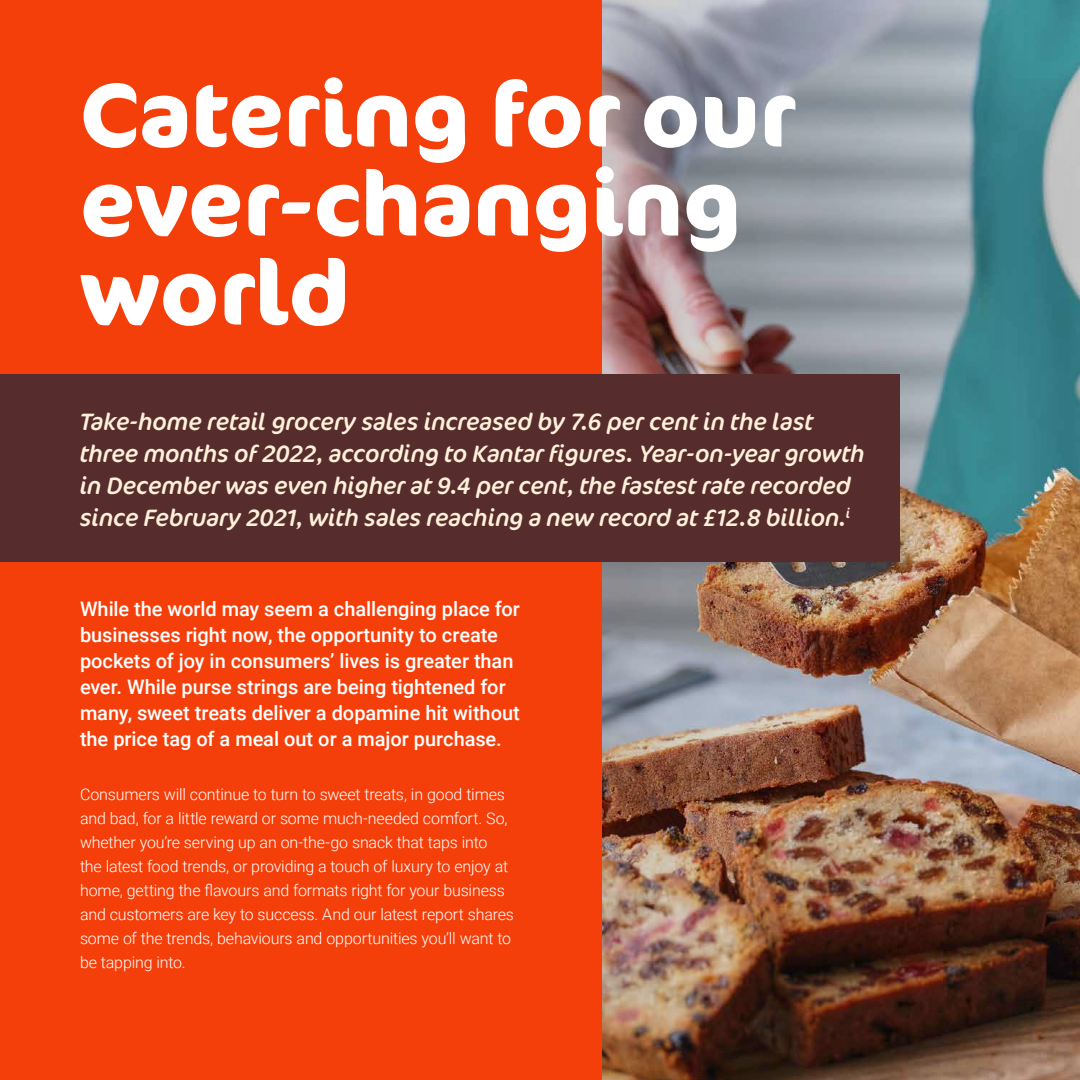
<style>
.page{position:relative;width:1080px;height:1080px;background:#fff}
.page>*{position:absolute;margin:0;border:0;box-sizing:border-box;transform-origin:0 0}
.t1{font:700 90px/89px "Cocon Pro";color:#fff}
.t2{font:italic 24px/32px "Cocon Pro";letter-spacing:-.005em;color:#fff0da}
.t3{font:500 20px/26px "Roboto";letter-spacing:-.005em;color:#fff}
.t4{font:300 16px/24px "Roboto";letter-spacing:-.01em;color:#fff}
</style>
<div class="page">
<img style="left:602px;top:0;width:478px;height:1080px">
<div style="left:0;top:0;width:602px;height:1080px;background:#f53f0a"></div>
<div style="left:0;top:374px;width:900px;height:188px;background:#562c2c"></div>
<h1 class="t1" style="left:80px;top:68px;width:717px">Catering for our ever-changing world</h1>
<p class="t2" style="left:79px;top:405px;width:787px">Take-home retail grocery sales increased by 7.6 per cent in the last three months of 2022, according to Kantar figures. Year-on-year growth in December was even higher at 9.4 per cent, the fastest rate recorded since February 2021, with sales reaching a new record at £12.8 billion.<sup>i</sup></p>
<p class="t3" style="left:80px;top:595px;width:442px">While the world may seem a challenging place for businesses right now, the opportunity to create pockets of joy in consumers’ lives is greater than ever. While purse strings are being tightened for many, sweet treats deliver a dopamine hit without the price tag of a meal out or a major purchase.</p>
<p class="t4" style="left:80px;top:782px;width:436px">Consumers will continue to turn to sweet treats, in good times and bad, for a little reward or some much-needed comfort. So, whether you’re serving up an on-the-go snack that taps into<br>the latest food trends, or providing a touch of luxury to enjoy at home, getting the flavours and formats right for your business and customers are key to success. And our latest report shares some of the trends, behaviours and opportunities you’ll want to be tapping into.</p>
</div>
